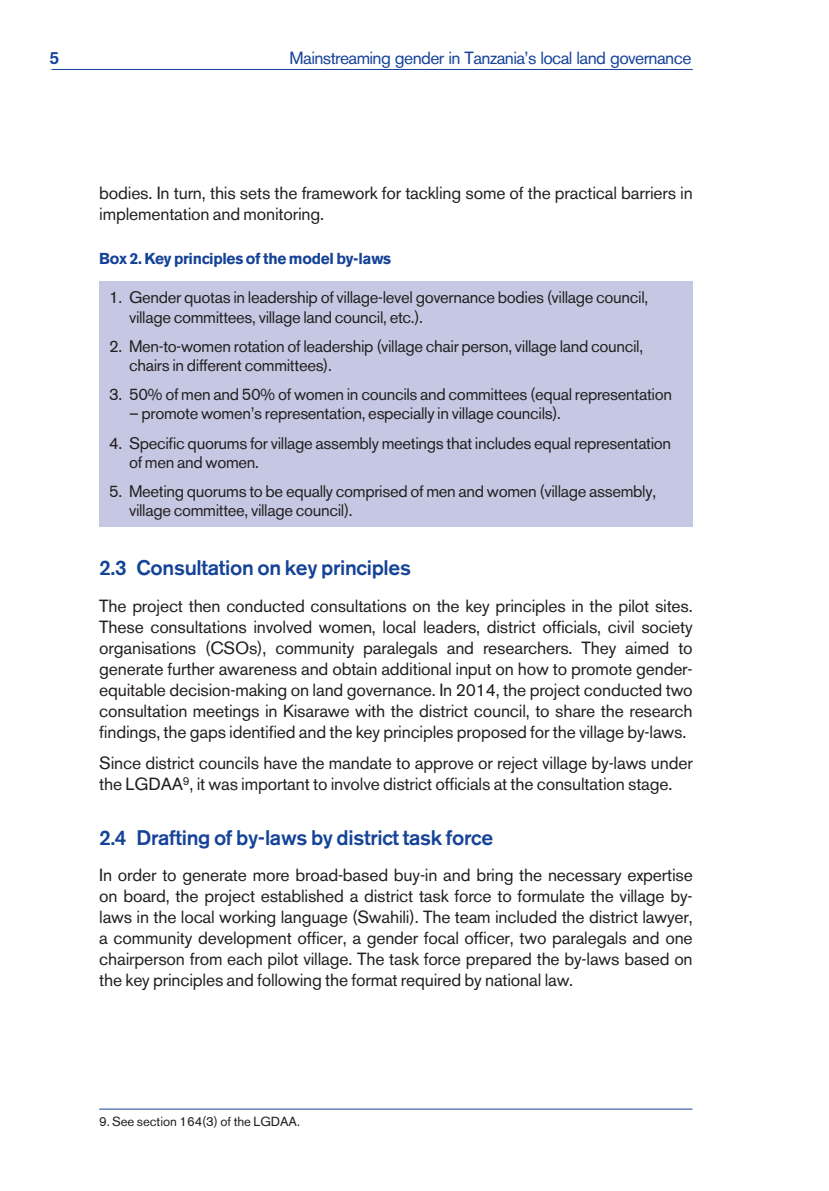
<style>
.page{position:relative;width:829px;height:1191px;background:#fff}
.page>*{position:absolute;margin:0;border:0;box-sizing:border-box;transform-origin:0 0}
.t1{font:500 21px "Akzidenz Grotesk BE";letter-spacing:-.015em;color:#154398}
.t2{font:17.5px/21px "Akzidenz Grotesk BE";letter-spacing:-.01em;color:#231f20}
.t3{font:17.5px "Akzidenz Grotesk BE";letter-spacing:-.035em;color:#154398}
.t4{font:500 17.5px "Akzidenz Grotesk BE";color:#154398}
.t5{font:16.62px/19.2px "Akzidenz Grotesk BE";letter-spacing:-.02em;color:#231f20}
.t6{font:700 15.75px "Akzidenz Grotesk BE";letter-spacing:-.02em;color:#154398}
.t7{font:13.12px "Akzidenz Grotesk BE";letter-spacing:-.005em;color:#231f20}
</style>
<div class="page">
<hr style="left:51px;top:69px;width:641px;height:1px;background:#154398">
<div style="left:99px;top:281px;width:593px;height:245px;background:#c6c8e3"></div>
<hr style="left:99px;top:1108px;width:593px;height:1px;background:#154398">
<p class="t4" style="left:50px;top:47px;width:11px">5</p>
<p class="t3" style="left:289px;top:47px;width:403px">Mainstreaming gender in Tanzania’s local land governance</p>
<p class="t2" style="left:99px;top:183px;width:595px">bodies. In turn, this sets the framework for tackling some of the practical barriers in implementation and monitoring.</p>
<p class="t6" style="left:99px;top:249px;width:293px">Box 2. Key principles of the model by-laws</p>
<p class="t5" style="left:129px;top:288px;width:520px;text-indent:-20px">1. Gender quotas in leadership of village-level governance bodies (village council, village committees, village land council, etc.).</p>
<p class="t5" style="left:129px;top:336px;width:515px;text-indent:-20px">2. Men-to-women rotation of leadership (village chair person, village land council, chairs in different committees).</p>
<p class="t5" style="left:109px;top:385px;width:564px">3. 50% of men and 50% of women in councils and committees (equal representation</p>
<p class="t5" style="left:129px;top:404px;width:433px">– promote women’s representation, especially in village councils).</p>
<p class="t5" style="left:129px;top:433px;width:543px;text-indent:-20px">4. Specific quorums for village assembly meetings that includes equal representation of men and women.</p>
<p class="t5" style="left:129px;top:482px;width:528px;text-indent:-20px">5. Meeting quorums to be equally comprised of men and women (village assembly, village committee, village council).</p>
<p class="t1" style="left:99px;top:555px;width:313px">2.3 Consultation on key principles</p>
<p class="t2" style="left:99px;top:595px;width:595px;text-align:justify">The project then conducted consultations on the key principles in the pilot sites.<br>These consultations involved women, local leaders, district officials, civil society organisations (CSOs), community paralegals and researchers. They aimed to generate further awareness and obtain additional input on how to promote gender&shy;equitable decision-making on land governance. In 2014, the project conducted two consultation meetings in Kisarawe with the district council, to share the research findings, the gaps identified and the key principles proposed for the village by-laws.</p>
<p class="t2" style="left:99px;top:752px;width:595px">Since district councils have the mandate to approve or reject village by-laws under the LGDAA<sup>9</sup>, it was important to involve district officials at the consultation stage.</p>
<p class="t1" style="left:99px;top:824px;width:395px">2.4 Drafting of by-laws by district task force</p>
<p class="t2" style="left:99px;top:864px;width:595px;text-align:justify">In order to generate more broad-based buy-in and bring the necessary expertise on board, the project established a district task force to formulate the village by&shy;laws in the local working language (Swahili). The team included the district lawyer, a community development officer, a gender focal officer, two paralegals and one chairperson from each pilot village. The task force prepared the by-laws based on the key principles and following the format required by national law.</p>
<p class="t7" style="left:99px;top:1114px;width:202px">9. See section 164(3) of the LGDAA.</p>
</div>
